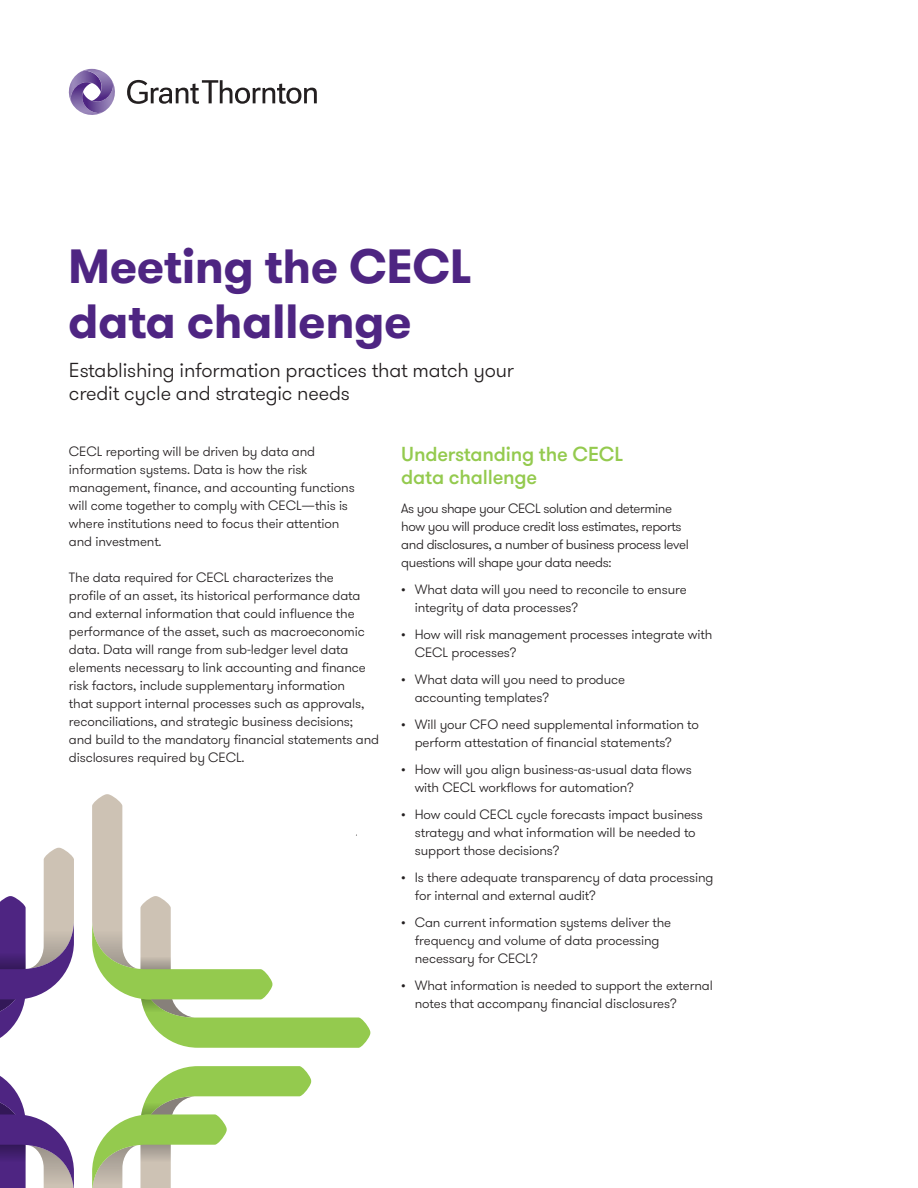
<style>
.page{position:relative;width:918px;height:1188px;background:#fff}
.page>*{position:absolute;margin:0;border:0;box-sizing:border-box;transform-origin:0 0}
.t1{font:700 48px/55.5px "GT Walsheim";letter-spacing:-.01em;color:#4e2582}
.t2{font:300 20.25px/22.5px "GT Walsheim";letter-spacing:-.01em;color:#231f20}
.t3{font:500 20.25px/22.5px "GT Walsheim";letter-spacing:-.01em;color:#94ca4e}
.t4{font:300 13.5px/18px "GT Walsheim";letter-spacing:-.01em;color:#231f20}
.t5{font:300 13.5px/18px "GT Walsheim";letter-spacing:-.03em;color:#231f20}
</style>
<div class="page">
<svg style="left:127px;top:80px;width:190px;height:24px"></svg>
<svg style="left:68px;top:68px;width:47px;height:47px"></svg>
<svg style="left:0;top:794px;width:370px;height:254px"></svg>
<svg style="left:0;top:1066px;width:311px;height:122px"></svg>
<h1 class="t1" style="left:68px;top:239px;width:405px">Meeting the CECL data challenge</h1>
<h2 class="t2" style="left:69px;top:359px;width:447px">Establishing information practices that match your credit cycle and strategic needs</h2>
<p class="t4" style="left:69px;top:443px;width:287px">CECL reporting will be driven by data and information systems. Data is how the risk management, finance, and accounting functions will come together to comply with CECL—this is where institutions need to focus their attention and investment.</p>
<p class="t4" style="left:69px;top:569px;width:312px">The data required for CECL characterizes the<br>profile of an asset, its historical performance data and external information that could influence the performance of the asset, such as macroeconomic data. Data will range from sub-ledger level data elements necessary to link accounting and finance risk factors, include supplementary information<br>that support internal processes such as approvals, reconciliations, and strategic business decisions; and build to the mandatory financial statements and disclosures required by CECL.</p>
<h2 class="t3" style="left:401px;top:443px;width:223px">Understanding the CECL data challenge</h2>
<p class="t5" style="left:401px;top:500px;width:289px">As you shape your CECL solution and determine how you will produce credit loss estimates, reports and disclosures, a number of business process level questions will shape your data needs:</p>
<p class="t4" style="left:415px;top:581px;width:273px;text-indent:-14px">• What data will you need to reconcile to ensure integrity of data processes?</p>
<p class="t4" style="left:415px;top:626px;width:299px;text-indent:-14px">• How will risk management processes integrate with<br>CECL processes?</p>
<p class="t4" style="left:415px;top:671px;width:212px;text-indent:-14px">• What data will you need to produce accounting templates?</p>
<p class="t4" style="left:415px;top:716px;width:286px;text-indent:-14px">• Will your CFO need supplemental information to perform attestation of financial statements?</p>
<p class="t4" style="left:415px;top:761px;width:279px;text-indent:-14px">• How will you align business-as-usual data flows with CECL workflows for automation?</p>
<p class="t4" style="left:415px;top:805px;width:290px;text-indent:-14px">• How could CECL cycle forecasts impact business strategy and what information will be needed to support those decisions?</p>
<p class="t4" style="left:415px;top:868px;width:300px;text-indent:-14px">• Is there adequate transparency of data processing for internal and external audit?</p>
<p class="t4" style="left:415px;top:913px;width:258px;text-indent:-14px">• Can current information systems deliver the frequency and volume of data processing necessary for CECL?</p>
<p class="t4" style="left:415px;top:976px;width:300px;text-indent:-14px">• What information is needed to support the external notes that accompany financial disclosures?</p>
</div>
